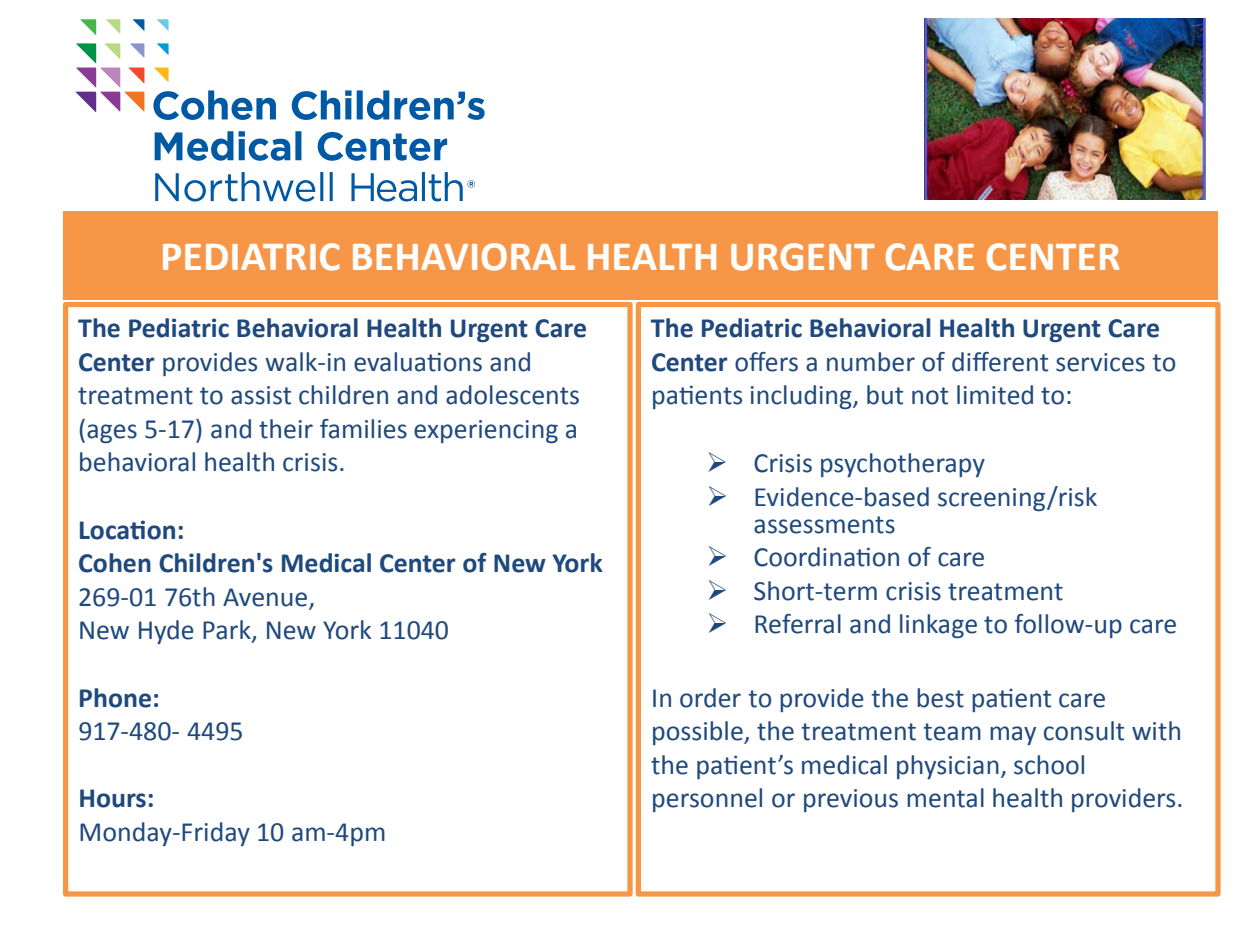
<style>
.page{position:relative;width:1260px;height:945px;background:#fff}
.page>*{position:absolute;margin:0;border:0;box-sizing:border-box;transform-origin:0 0}
.t1{font:700 42px "Calibri";color:#fff}
.t2{font:28px/33.6px "Calibri";color:#1f497d}
.t3{font:700 28px/33.6px "Calibri";color:#1f497d}
.s1{font-weight:700}
</style>
<div class="page">
<div style="left:63px;top:212px;width:1155px;height:88px;background:#f79646"></div>
<div style="left:636px;top:302px;width:585px;height:595px;border:5px solid #f79646"></div>
<img style="left:924px;top:19px;width:281px;height:181px">
<div style="left:63px;top:302px;width:570px;height:595px;border:5px solid #f79646"></div>
<svg style="left:154px;top:68px;width:15px;height:14px"></svg>
<svg style="left:76px;top:43px;width:68px;height:69px"></svg>
<svg style="left:157px;top:43px;width:12px;height:12px"></svg>
<svg style="left:80px;top:19px;width:16px;height:16px"></svg>
<svg style="left:106px;top:19px;width:14px;height:15px"></svg>
<svg style="left:133px;top:19px;width:11px;height:12px"></svg>
<svg style="left:157px;top:19px;width:12px;height:12px"></svg>
<svg style="left:153px;top:90px;width:123px;height:30px"></svg>
<svg style="left:292px;top:90px;width:193px;height:30px"></svg>
<svg style="left:155px;top:131px;width:78px;height:30px"></svg>
<svg style="left:239px;top:131px;width:62px;height:30px"></svg>
<svg style="left:318px;top:132px;width:129px;height:29px"></svg>
<svg style="left:155px;top:172px;width:168px;height:30px"></svg>
<svg style="left:330px;top:172px;width:3px;height:29px"></svg>
<svg style="left:351px;top:172px;width:124px;height:30px"></svg>
<h1 class="t1" style="left:160px;top:229px;width:962px">PEDIATRIC BEHAVIORAL HEALTH URGENT CARE CENTER</h1>
<p class="t2" style="left:78px;top:311px;width:511px"><span class="s1">The Pediatric Behavioral Health Urgent Care Center</span> provides walk-in evaluations and treatment to assist children and adolescents (ages 5-17) and their families experiencing a behavioral health crisis.</p>
<p class="t3" style="left:78px;top:513px;width:526px">Location:<br>Cohen Children's Medical Center of New York</p>
<p class="t2" style="left:78px;top:580px;width:372px">269-01 76th Avenue,<br>New Hyde Park, New York 11040</p>
<p class="t3" style="left:78px;top:681px;width:83px">Phone:</p>
<p class="t2" style="left:78px;top:714px;width:167px">917-480- 4495</p>
<p class="t3" style="left:78px;top:781px;width:77px">Hours:</p>
<p class="t2" style="left:78px;top:815px;width:309px">Monday-Friday 10 am-4pm</p>
<p class="t2" style="left:651px;top:311px;width:527px"><span class="s1">The Pediatric Behavioral Health Urgent Care<br>Center</span> offers a number of different services to patients including, but not limited to:</p>
<p class="t2" style="left:706px;top:446px;width:280px">➢ Crisis psychotherapy</p>
<p class="t2" style="left:754px;top:483px;width:345px;line-height:26.9px;text-indent:-47px">➢ Evidence-based screening/risk assessments</p>
<p class="t2" style="left:706px;top:540px;width:281px">➢ Coordination of care</p>
<p class="t2" style="left:706px;top:574px;width:359px">➢ Short-term crisis treatment</p>
<p class="t2" style="left:706px;top:607px;width:473px">➢ Referral and linkage to follow-up care</p>
<p class="t2" style="left:651px;top:681px;width:534px">In order to provide the best patient care possible, the treatment team may consult with the patient’s medical physician, school personnel or previous mental health providers.</p>
</div>
